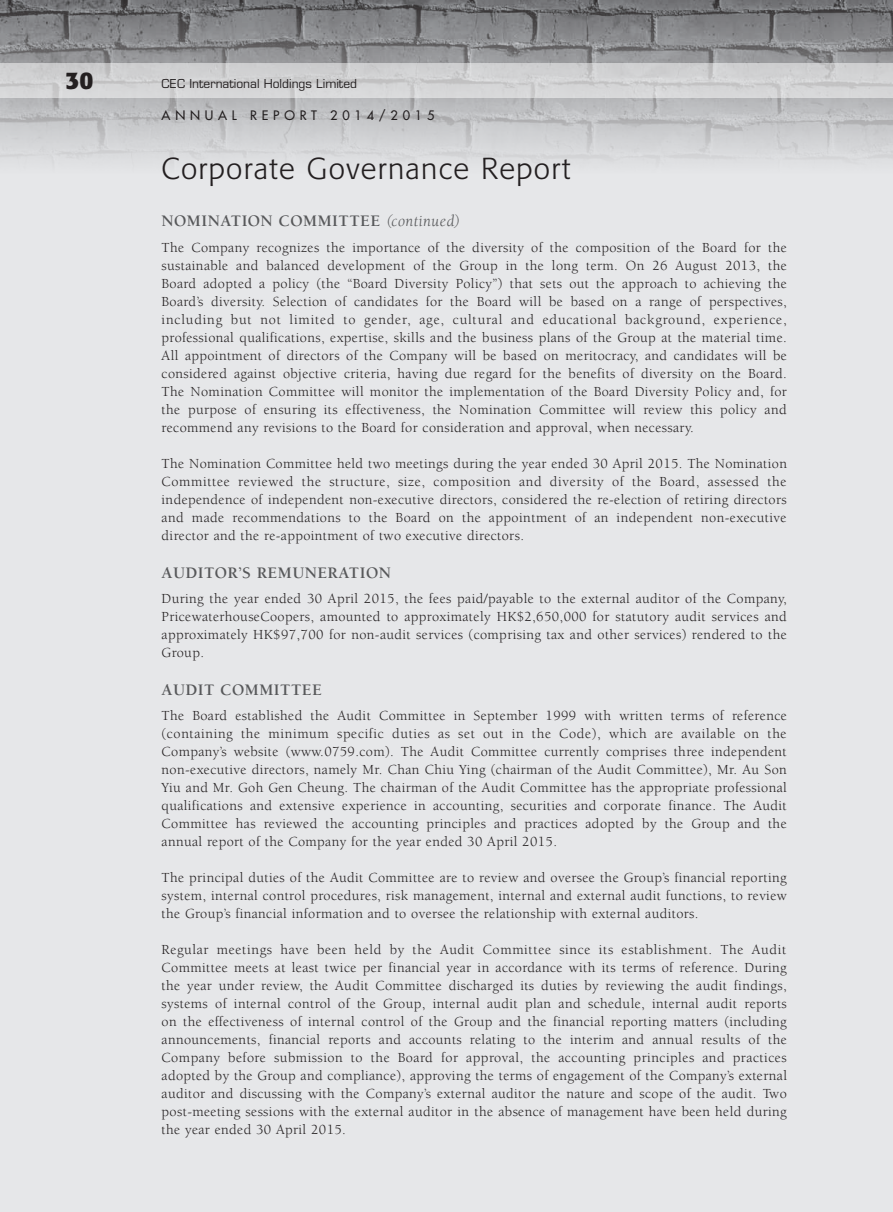
<style>
.page{position:relative;width:893px;height:1212px;background:#e6e7e9}
.page>*{position:absolute;margin:0;border:0;box-sizing:border-box;transform-origin:0 0}
.t1{font:300 30px "Formata";letter-spacing:.045em;color:#231f20}
.t2{font:700 24px "Formata";color:#231f20}
.t3{font:700 16.5px "Berkeley Std";letter-spacing:.025em;color:#57585a}
.t4{font:14.25px/18px "Berkeley Std";letter-spacing:.025em;color:#231f20;text-align:justify}
.t5{font:500 12.75px "Futura Std";letter-spacing:.375em;color:#231f20}
.t6{font:12px "Eurostile LT Std";color:#231f20}
.s1{font-weight:400;font-style:italic}
</style>
<div class="page">
<img style="left:0;top:0;width:893px;height:165px">
<svg style="left:0;top:64px;width:893px;height:34px;fill:#d2d2d4"></svg>
<h2 class="t2" style="left:66px;top:66px;width:29px">30</h2>
<p class="t6" style="left:162px;top:77px;width:197px">CEC International Holdings Limited</p>
<p class="t5" style="left:162px;top:108px;width:274px">ANNUAL REPORT 2014/2015</p>
<h1 class="t1" style="left:162px;top:151px;width:410px">Corporate Governance Report</h1>
<p class="t3" style="left:162px;top:212px;width:300px">NOMINATION COMMITTEE <span class="s1">(continued)</span></p>
<p class="t4" style="left:162px;top:239px;width:627px">The Company recognizes the importance of the diversity of the composition of the Board for the sustainable and balanced development of the Group in the long term. On 26 August 2013, the Board adopted a policy (the “Board Diversity Policy”) that sets out the approach to achieving the Board’s diversity. Selection of candidates for the Board will be based on a range of perspectives, including but not limited to gender, age, cultural and educational background, experience, professional qualifications, expertise, skills and the business plans of the Group at the material time.<br>All appointment of directors of the Company will be based on meritocracy, and candidates will be considered against objective criteria, having due regard for the benefits of diversity on the Board.<br>The Nomination Committee will monitor the implementation of the Board Diversity Policy and, for the purpose of ensuring its effectiveness, the Nomination Committee will review this policy and recommend any revisions to the Board for consideration and approval, when necessary.</p>
<p class="t4" style="left:162px;top:455px;width:627px">The Nomination Committee held two meetings during the year ended 30 April 2015. The Nomination Committee reviewed the structure, size, composition and diversity of the Board, assessed the independence of independent non-executive directors, considered the re-election of retiring directors and made recommendations to the Board on the appointment of an independent non-executive director and the re-appointment of two executive directors.</p>
<p class="t3" style="left:162px;top:564px;width:231px">AUDITOR’S REMUNERATION</p>
<p class="t4" style="left:162px;top:590px;width:627px">During the year ended 30 April 2015, the fees paid/payable to the external auditor of the Company, PricewaterhouseCoopers, amounted to approximately HK$2,650,000 for statutory audit services and approximately HK$97,700 for non-audit services (comprising tax and other services) rendered to the Group.</p>
<p class="t3" style="left:162px;top:681px;width:162px">AUDIT COMMITTEE</p>
<p class="t4" style="left:162px;top:706px;width:627px">The Board established the Audit Committee in September 1999 with written terms of reference (containing the minimum specific duties as set out in the Code), which are available on the Company’s website (www.0759.com). The Audit Committee currently comprises three independent non-executive directors, namely Mr. Chan Chiu Ying (chairman of the Audit Committee), Mr. Au Son Yiu and Mr. Goh Gen Cheung. The chairman of the Audit Committee has the appropriate professional qualifications and extensive experience in accounting, securities and corporate finance. The Audit Committee has reviewed the accounting principles and practices adopted by the Group and the annual report of the Company for the year ended 30 April 2015.</p>
<p class="t4" style="left:162px;top:868px;width:627px">The principal duties of the Audit Committee are to review and oversee the Group’s financial reporting system, internal control procedures, risk management, internal and external audit functions, to review the Group’s financial information and to oversee the relationship with external auditors.</p>
<p class="t4" style="left:162px;top:940px;width:627px">Regular meetings have been held by the Audit Committee since its establishment. The Audit Committee meets at least twice per financial year in accordance with its terms of reference. During the year under review, the Audit Committee discharged its duties by reviewing the audit findings, systems of internal control of the Group, internal audit plan and schedule, internal audit reports on the effectiveness of internal control of the Group and the financial reporting matters (including announcements, financial reports and accounts relating to the interim and annual results of the Company before submission to the Board for approval, the accounting principles and practices adopted by the Group and compliance), approving the terms of engagement of the Company’s external auditor and discussing with the Company’s external auditor the nature and scope of the audit. Two post-meeting sessions with the external auditor in the absence of management have been held during the year ended 30 April 2015.</p>
</div>
